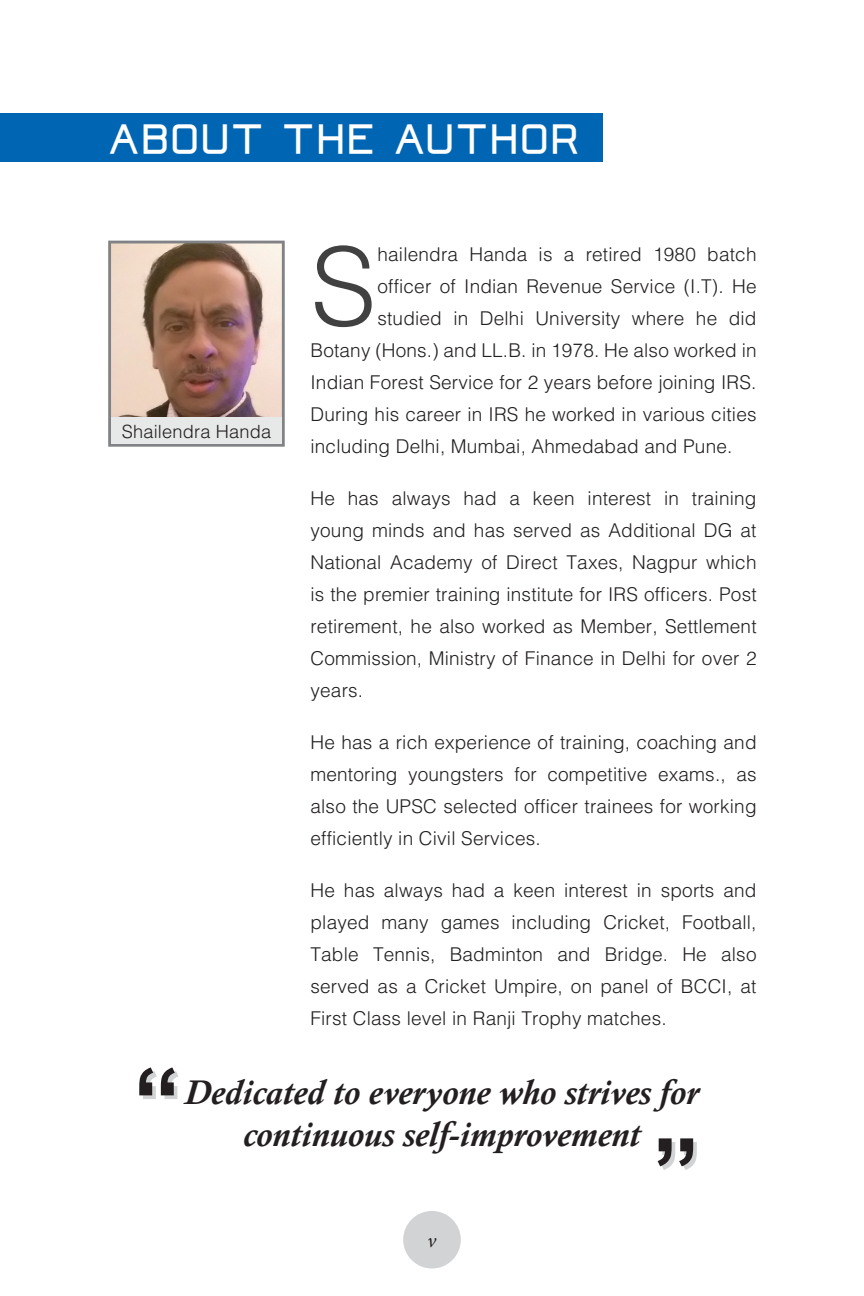
<style>
.page{position:relative;width:864px;height:1296px;background:#fff}
.page>*{position:absolute;margin:0;border:0;box-sizing:border-box;transform-origin:0 0}
.Body_Left_Text{font:300 107.8px "Helvetica";color:#414142}
.II_Indent_Bullet{font:40px "Autobabahn";letter-spacing:.03em;color:#fff}
.t1{font:italic 700 35px "Calisto";color:#231f20}
.t2{font:italic 20px "Minion Pro";color:#231f20}
.Body_Left_Text-2{font:300 19px/32px "Helvetica";letter-spacing:.01em;color:#231f20;text-align:justify}
.Body_Left_Text-3{font:300 18.2px "Helvetica";letter-spacing:.01em;color:#231f20}
</style>
<div class="page">
<svg style="left:139px;top:1067px;width:39px;height:32px"></svg>
<svg style="left:658px;top:1138px;width:39px;height:32px"></svg>
<img style="left:112px;top:245px;width:169px;height:173px">
<div style="left:108px;top:241px;width:177px;height:206px;border:3px solid #808285"></div>
<div style="left:111px;top:418px;width:171px;height:26px;background:#e7e8e8"></div>
<div style="left:403px;top:1211px;width:58px;height:58px;background:#d1d3d4;border-radius:50%"></div>
<div style="left:0;top:113px;width:603px;height:49px;background:#0066b3"></div>
<p class="II_Indent_Bullet" style="left:108px;top:115px;width:473px">ABOUT THE AUTHOR</p>
<p class="Body_Left_Text-3" style="left:122px;top:420px;width:151px">Shailendra Handa</p>
<p class="Body_Left_Text" style="left:310px;top:220px;width:67px">S</p>
<p class="Body_Left_Text-2" style="left:377px;top:238px;width:381px">hailendra Handa is a retired 1980 batch</p>
<p class="Body_Left_Text-2" style="left:377px;top:270px;width:381px">officer of Indian Revenue Service (I.T). He</p>
<p class="Body_Left_Text-2" style="left:377px;top:302px;width:381px">studied in Delhi University where he did</p>
<p class="Body_Left_Text-2" style="left:310px;top:334px;width:448px">Botany (Hons.) and LL.B. in 1978. He also worked in</p>
<p class="Body_Left_Text-2" style="left:310px;top:366px;width:448px">Indian Forest Service for 2 years before joining IRS.</p>
<p class="Body_Left_Text-2" style="left:310px;top:398px;width:448px">During his career in IRS he worked in various cities</p>
<p class="Body_Left_Text-2" style="left:310px;top:430px;width:424px">including Delhi, Mumbai, Ahmedabad and Pune.</p>
<p class="Body_Left_Text-2" style="left:310px;top:482px;width:448px">He has always had a keen interest in training young minds and has served as Additional DG at National Academy of Direct Taxes, Nagpur which is the premier training institute for IRS officers. Post retirement, he also worked as Member, Settlement Commission, Ministry of Finance in Delhi for over 2 years.</p>
<p class="Body_Left_Text-2" style="left:310px;top:726px;width:448px">He has a rich experience of training, coaching and mentoring youngsters for competitive exams., as also the UPSC selected officer trainees for working efficiently in Civil Services.</p>
<p class="Body_Left_Text-2" style="left:310px;top:874px;width:448px">He has always had a keen interest in sports and played many games including Cricket, Football, Table Tennis, Badminton and Bridge. He also served as a Cricket Umpire, on panel of BCCI, at First Class level in Ranji Trophy matches.</p>
<p class="t1" style="left:185px;top:1072px;width:516px">Dedicated to everyone who strives for</p>
<p class="t1" style="left:243px;top:1114px;width:398px">continuous self-improvement</p>
<p class="t2" style="left:428px;top:1227px;width:10px">v</p>
</div>
